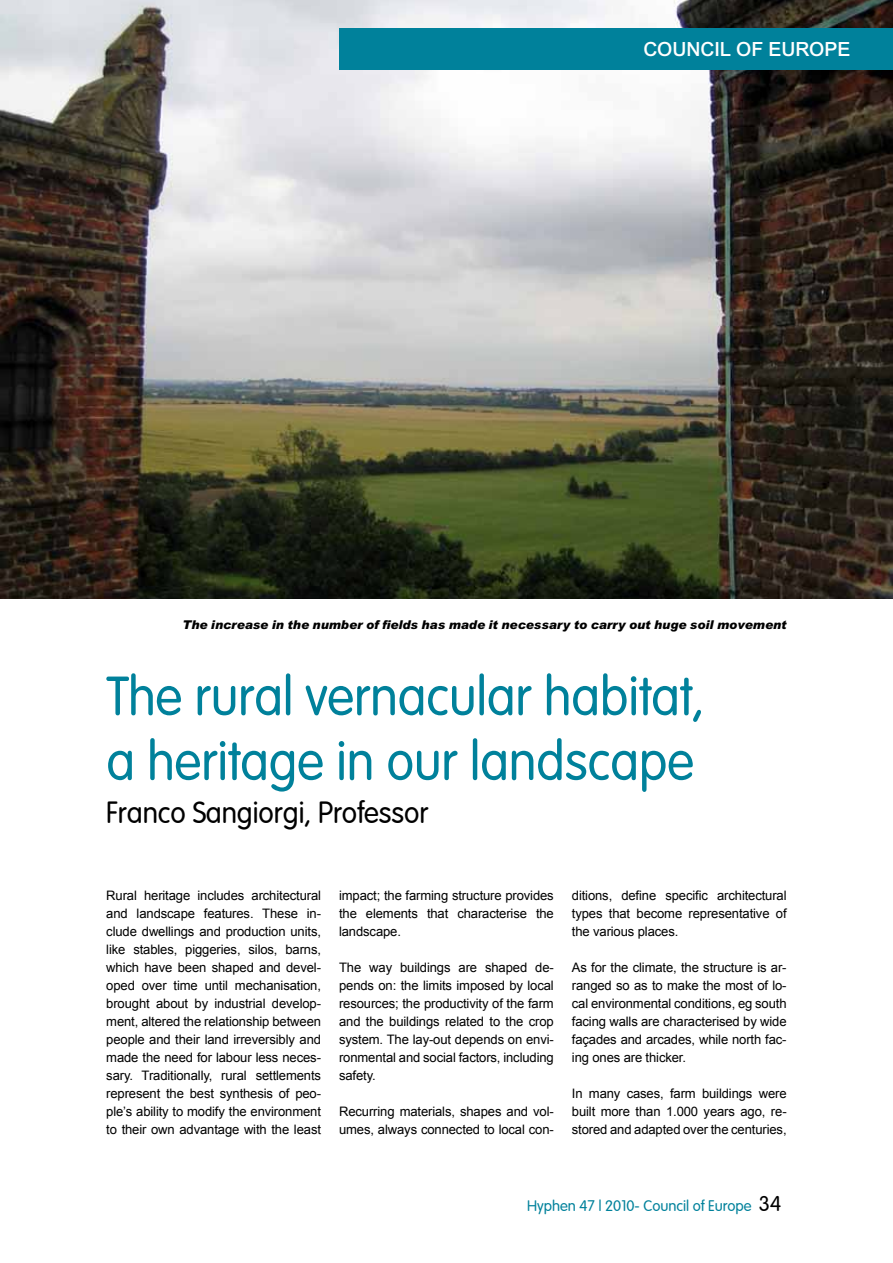
<style>
.page{position:relative;width:893px;height:1263px;background:#fff}
.page>*{position:absolute;margin:0;border:0;box-sizing:border-box;transform-origin:0 0}
.t1{font:54px/64.8px "Vogue Plain";color:#00819b;scale:.95 1}
.t2{font:30px "Vogue Plain";color:#000;scale:.95 1}
.t3{font:21px "Arial Bld";color:#fff}
.t4{font:15px "Vogue Plain";color:#00819b}
.t5{font:13.05px/18px "Arial";letter-spacing:-.01em;color:#000;text-align:justify}
.t6{font:13.05px "BA Rial Bld Itlic";color:#000}
.s1{font-size:21px;color:#000}
</style>
<div class="page">
<img style="left:0;top:0;width:893px;height:599px">
<div style="left:339px;top:28px;width:554px;height:42px;background:#00819b"></div>
<h3 class="t3" style="left:643px;top:35px;width:26px">COUNCILOF</h3>
<h3 class="t3" style="left:768px;top:35px;width:55px">EUROPE</h3>
<p class="t6" style="left:183px;top:615px;width:606px">The increase in the number of fields has made it necessary to carry out huge soil movement</p>
<h1 class="t1" style="left:106px;top:664px;width:631px">The rural vernacular habitat, a heritage in our landscape</h1>
<h2 class="t2" style="left:106px;top:795px;width:340px">Franco Sangiorgi, Professor</h2>
<p class="t5" style="left:106px;top:886px;width:216px">Rural heritage includes architectural and landscape features. These in&shy;clude dwellings and production units, like stables, piggeries, silos, barns, which have been shaped and devel&shy;oped over time until mechanisation, brought about by industrial develop&shy;ment, altered the relationship between people and their land irreversibly and made the need for labour less neces&shy;sary. Traditionally, rural settlements represent the best synthesis of peo&shy;ple’s ability to modify the environment to their own advantage with the least</p>
<p class="t5" style="left:339px;top:886px;width:216px">impact; the farming structure provides the elements that characterise the landscape.</p>
<p class="t5" style="left:339px;top:958px;width:216px">The way buildings are shaped de&shy;pends on: the limits imposed by local resources; the productivity of the farm and the buildings related to the crop system. The lay-out depends on envi&shy;ronmental and social factors, including safety.</p>
<p class="t5" style="left:339px;top:1102px;width:216px">Recurring materials, shapes and vol&shy;umes, always connected to local con-</p>
<p class="t5" style="left:572px;top:886px;width:216px">ditions, define specific architectural types that become representative of the various places.</p>
<p class="t5" style="left:572px;top:958px;width:216px">As for the climate, the structure is ar&shy;ranged so as to make the most of lo&shy;cal environmental conditions, eg south facing walls are characterised by wide façades and arcades, while north fac&shy;ing ones are thicker.</p>
<p class="t5" style="left:572px;top:1084px;width:216px">In many cases, farm buildings were built more than 1.000 years ago, re&shy;stored and adapted over the centuries,</p>
<p class="t4" style="left:527px;top:1197px;width:256px">Hyphen 47 | 2010- Council of Europe <span class="s1">34</span></p>
</div>
